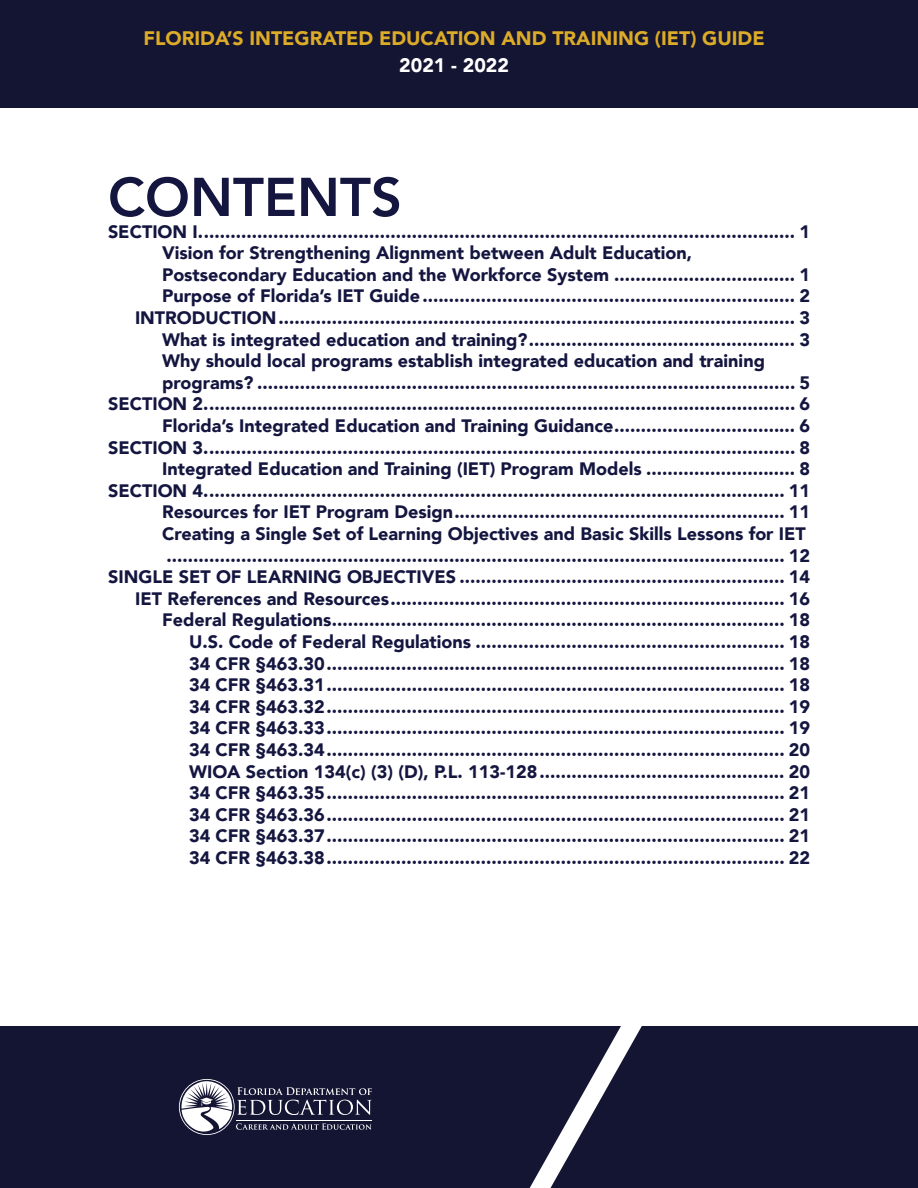
<style>
.page{position:relative;width:918px;height:1188px;background:#fff}
.page>*{position:absolute;margin:0;border:0;box-sizing:border-box;transform-origin:0 0}
.t1{font:800 54px "Avenir";color:#141640}
.t2{font:900 19.5px/27px "Avenir";color:#dcab28;text-align:center}
.t3{font:900 18px/21.6px "Avenir";color:#141640}
.s1{color:#fff}
</style>
<div class="page">
<div style="left:0;top:0;width:918px;height:108px;background:#141433"></div>
<div style="left:0;top:1026px;width:551px;height:162px;background:#141433"></div>
<div style="left:551px;top:1026px;width:367px;height:162px;background:#141433"></div>
<svg style="left:179px;top:1079px;width:193px;height:56px;background:#4f4f67"></svg>
<p class="t2" style="left:144px;top:25px;width:623px">FLORIDA’S INTEGRATED EDUCATION AND TRAINING (IET) GUIDE<br><span class="s1">2021 - 2022</span></p>
<p class="t1" style="left:108px;top:155px;width:295px">CONTENTS</p>
<p class="t3" style="left:108px;top:220px;width:703px">SECTION I................................................................................................................ 1</p>
<p class="t3" style="left:162px;top:242px;width:649px">Vision for Strengthening Alignment between Adult Education,<br>Postsecondary Education and the Workforce System .................................. 1</p>
<p class="t3" style="left:135px;top:306px;width:676px">INTRODUCTION................................................................................................. 3</p>
<p class="t3" style="left:162px;top:328px;width:650px">What is integrated education and training?.................................................. 3</p>
<p class="t3" style="left:162px;top:350px;width:604px">Why should local programs establish integrated education and training</p>
<p class="t3" style="left:162px;top:371px;width:650px">programs? ..................................................................................................... 5</p>
<p class="t3" style="left:108px;top:393px;width:704px">SECTION 2............................................................................................................... 6</p>
<p class="t3" style="left:162px;top:414px;width:649px">Florida’s Integrated Education and Training Guidance.................................. 6</p>
<p class="t3" style="left:108px;top:436px;width:704px">SECTION 3............................................................................................................... 8</p>
<p class="t3" style="left:162px;top:458px;width:650px">Integrated Education and Training (IET) Program Models ............................ 8</p>
<p class="t3" style="left:108px;top:479px;width:704px">SECTION 4............................................................................................................. 11</p>
<p class="t3" style="left:162px;top:501px;width:650px">Resources for IET Program Design .............................................................. 11</p>
<p class="t3" style="left:162px;top:522px;width:645px">Creating a Single Set of Learning Objectives and Basic Skills Lessons for IET</p>
<p class="t3" style="left:167px;top:544px;width:645px">.................................................................................................................... 12</p>
<p class="t3" style="left:108px;top:566px;width:704px">SINGLE SET OF LEARNING OBJECTIVES ............................................................. 14</p>
<p class="t3" style="left:135px;top:587px;width:677px">IET References and Resources.......................................................................... 16</p>
<p class="t3" style="left:162px;top:609px;width:650px;text-align:right">Federal Regulations ..................................................................................... 18<br>U.S. Code of Federal Regulations .......................................................... 18</p>
<p class="t3" style="left:189px;top:652px;width:623px;text-align:justify">34 CFR §463.30...................................................................................... 18<br>34 CFR §463.31...................................................................................... 18<br>34 CFR §463.32...................................................................................... 19<br>34 CFR §463.33...................................................................................... 19<br>34 CFR §463.34...................................................................................... 20<br>WIOA Section 134(c) (3) (D), P.L. 113-128.............................................. 20<br>34 CFR §463.35...................................................................................... 21<br>34 CFR §463.36...................................................................................... 21<br>34 CFR §463.37...................................................................................... 21<br>34 CFR §463.38...................................................................................... 22</p>
<p class="t3" style="left:162px;top:285px;width:649px">Purpose of Florida’s IET Guide...................................................................... 2</p>
</div>
